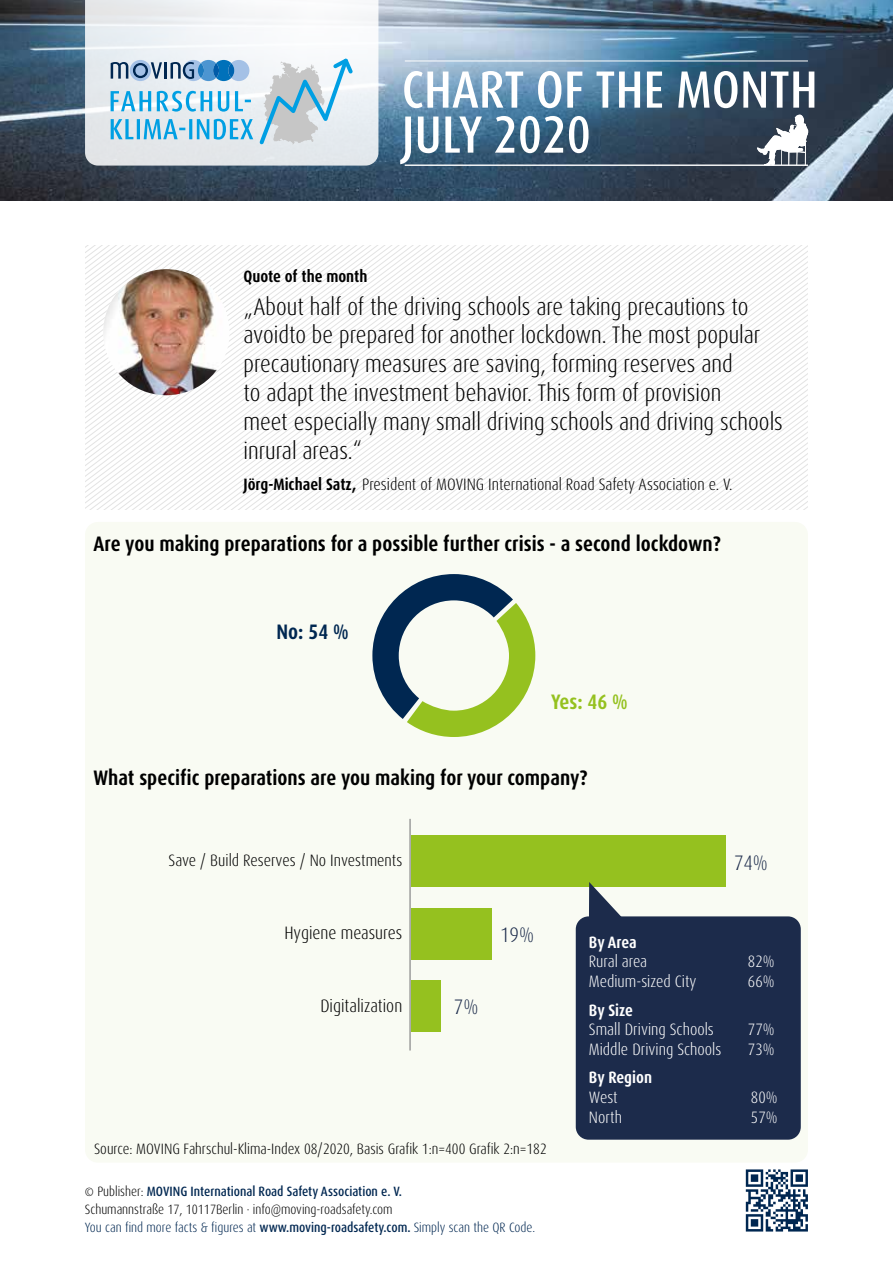
<style>
.page{position:relative;width:893px;height:1263px;background:#fff}
.page>*{position:absolute;margin:0;border:0;box-sizing:border-box;transform-origin:0 0}
.t1{font:500 condensed 52.5px/45px "Dax OT";color:#fff}
.t2{font:300 condensed 24px/28.8px "Dax OT";color:#000}
.t3{font:700 condensed 21px "Dax OT";color:#000}
.t4{font:300 condensed 21px "Dax OT";color:#1c2b4b}
.t5{font:700 condensed 21px "Dax OT";color:#95c11f}
.t6{font:700 condensed 21px "Dax OT";color:#002751}
.t7{font:300 condensed 18px "Dax OT";color:#000}
.t8{font:300 condensed 16.5px "Dax OT";color:#000}
.t9{font:300 condensed 16.5px "Dax OT";color:#fff}
.t10{font:700 condensed 16.5px "Dax OT";color:#fff}
.t11{font:700 condensed 16.5px "Dax OT";color:#000}
.t12{font:300 condensed 15px "Dax OT";color:#000}
.t13{font:500 condensed 13.5px/18px "Dax OT";color:#002751}
.s1{font-weight:700}
.s2{font-weight:300;font-size:12px;color:#000}
.s3{font-weight:300;color:#000}
.s4{font-weight:300}
</style>
<div class="page">
<img style="left:0;top:0;width:893px;height:200px">
<hr style="left:405px;top:61px;width:403px;height:1px;background:#fff">
<svg style="left:85px;top:0;width:293px;height:166px"></svg>
<svg style="left:111px;top:55px;width:245px;height:92px"></svg>
<hr style="left:405px;top:165px;width:403px;height:1px;background:#fff">
<svg style="left:757px;top:115px;width:51px;height:51px"></svg>
<svg style="left:746px;top:1169px;width:62px;height:62px"></svg>
<div style="left:85px;top:522px;width:723px;height:640px;background:#f9fbf3;border-radius:13px"></div>
<div style="left:411px;top:836px;width:314px;height:51px;background:#95c11f"></div>
<div style="left:411px;top:908px;width:81px;height:51px;background:#95c11f"></div>
<div style="left:411px;top:980px;width:30px;height:51px;background:#95c11f"></div>
<hr style="left:409px;top:819px;width:2px;height:231px;background:#9d9d9c">
<svg style="left:372px;top:574px;width:163px;height:163px"></svg>
<svg style="left:589px;top:882px;width:32px;height:34px"></svg>
<div style="left:576px;top:916px;width:225px;height:224px;background:#1c2b4b;border-radius:13px"></div>
<svg style="left:85px;top:352px;width:723px;height:4px"></svg>
<svg style="left:85px;top:359px;width:723px;height:4px"></svg>
<svg style="left:85px;top:369px;width:722px;height:4px"></svg>
<svg style="left:85px;top:376px;width:723px;height:4px"></svg>
<svg style="left:85px;top:380px;width:722px;height:3px"></svg>
<svg style="left:85px;top:383px;width:723px;height:3px"></svg>
<svg style="left:86px;top:386px;width:722px;height:4px"></svg>
<svg style="left:85px;top:390px;width:723px;height:3px"></svg>
<svg style="left:85px;top:393px;width:723px;height:3px"></svg>
<svg style="left:85px;top:396px;width:722px;height:4px"></svg>
<svg style="left:85px;top:400px;width:723px;height:3px"></svg>
<svg style="left:85px;top:403px;width:723px;height:4px"></svg>
<svg style="left:85px;top:407px;width:721px;height:3px"></svg>
<svg style="left:85px;top:410px;width:723px;height:3px"></svg>
<svg style="left:86px;top:413px;width:722px;height:4px"></svg>
<svg style="left:85px;top:417px;width:722px;height:3px"></svg>
<svg style="left:85px;top:420px;width:723px;height:4px"></svg>
<svg style="left:87px;top:424px;width:721px;height:3px"></svg>
<svg style="left:85px;top:427px;width:723px;height:3px"></svg>
<svg style="left:85px;top:430px;width:723px;height:4px"></svg>
<svg style="left:87px;top:434px;width:719px;height:3px"></svg>
<svg style="left:85px;top:437px;width:723px;height:4px"></svg>
<svg style="left:85px;top:441px;width:723px;height:3px"></svg>
<svg style="left:85px;top:444px;width:722px;height:3px"></svg>
<svg style="left:85px;top:447px;width:723px;height:63px"></svg>
<img style="left:103px;top:269px;width:126px;height:126px;border-radius:63px">
<h1 class="t1" style="left:402px;top:67px;width:418px">CHART OF THE MONTH<br>JULY 2020</h1>
<p class="t11" style="left:243px;top:266px;width:126px">Quote of the month</p>
<p class="t2" style="left:243px;top:292px;width:541px">„About half of the driving schools are taking precautions to avoidto be prepared for another lockdown. The most popular precautionary measures are saving, forming reserves and<br>to adapt the investment behavior. This form of provision<br>meet especially many small driving schools and driving schools inrural areas.“</p>
<p class="t8" style="left:243px;top:474px;width:490px"><span class="s1">Jörg-Michael Satz,</span> President of MOVING International Road Safety Association e. V.</p>
<p class="t3" style="left:94px;top:530px;width:629px">Are you making preparations for a possible further crisis - a second lockdown?</p>
<p class="t6" style="left:276px;top:618px;width:74px">No: 54 %</p>
<p class="t5" style="left:551px;top:688px;width:78px">Yes: 46 %</p>
<p class="t3" style="left:94px;top:764px;width:496px">What specific preparations are you making for your company?</p>
<p class="t8" style="left:168px;top:850px;width:235px">Save / Build Reserves / No Investments</p>
<p class="t4" style="left:734px;top:849px;width:35px">74%</p>
<p class="t7" style="left:284px;top:921px;width:119px">Hygiene measures</p>
<p class="t7" style="left:320px;top:994px;width:83px">Digitalization</p>
<p class="t4" style="left:454px;top:993px;width:26px">7%</p>
<p class="t4" style="left:500px;top:921px;width:35px">19%</p>
<p class="t12" style="left:94px;top:1139px;width:454px">Source: MOVING Fahrschul-Klima-Index 08/2020, Basis Grafik 1:n=400 Grafik 2:n=182</p>
<p class="t13" style="left:85px;top:1182px;width:452px"><span class="s2">©</span> <span class="s3">Publisher:</span> MOVING International Road Safety Association e. V.<br><span class="s3">Schumannstraße 17, 10117Berlin · info@moving-roadsafety.com<br></span><span class="s4">You can find more facts &amp; figures at</span> www.moving-roadsafety.com. <span class="s4">Simply scan the QR Code.</span></p>
<p class="t10" style="left:589px;top:931px;width:49px">By Area</p>
<p class="t9" style="left:589px;top:951px;width:60px">Rural area</p>
<p class="t9" style="left:748px;top:951px;width:28px">82%</p>
<p class="t9" style="left:589px;top:971px;width:109px">Medium-sized City</p>
<p class="t9" style="left:748px;top:971px;width:28px">66%</p>
<p class="t10" style="left:589px;top:999px;width:46px">By Size</p>
<p class="t9" style="left:589px;top:1019px;width:126px">Small Driving Schools</p>
<p class="t9" style="left:748px;top:1019px;width:28px">77%</p>
<p class="t9" style="left:589px;top:1039px;width:134px">Middle Driving Schools</p>
<p class="t9" style="left:748px;top:1039px;width:28px">73%</p>
<p class="t10" style="left:589px;top:1067px;width:65px">By Region</p>
<p class="t9" style="left:589px;top:1087px;width:30px">West</p>
<p class="t9" style="left:751px;top:1087px;width:28px">80%</p>
<p class="t9" style="left:589px;top:1107px;width:35px">North</p>
<p class="t9" style="left:751px;top:1107px;width:28px">57%</p>
</div>
